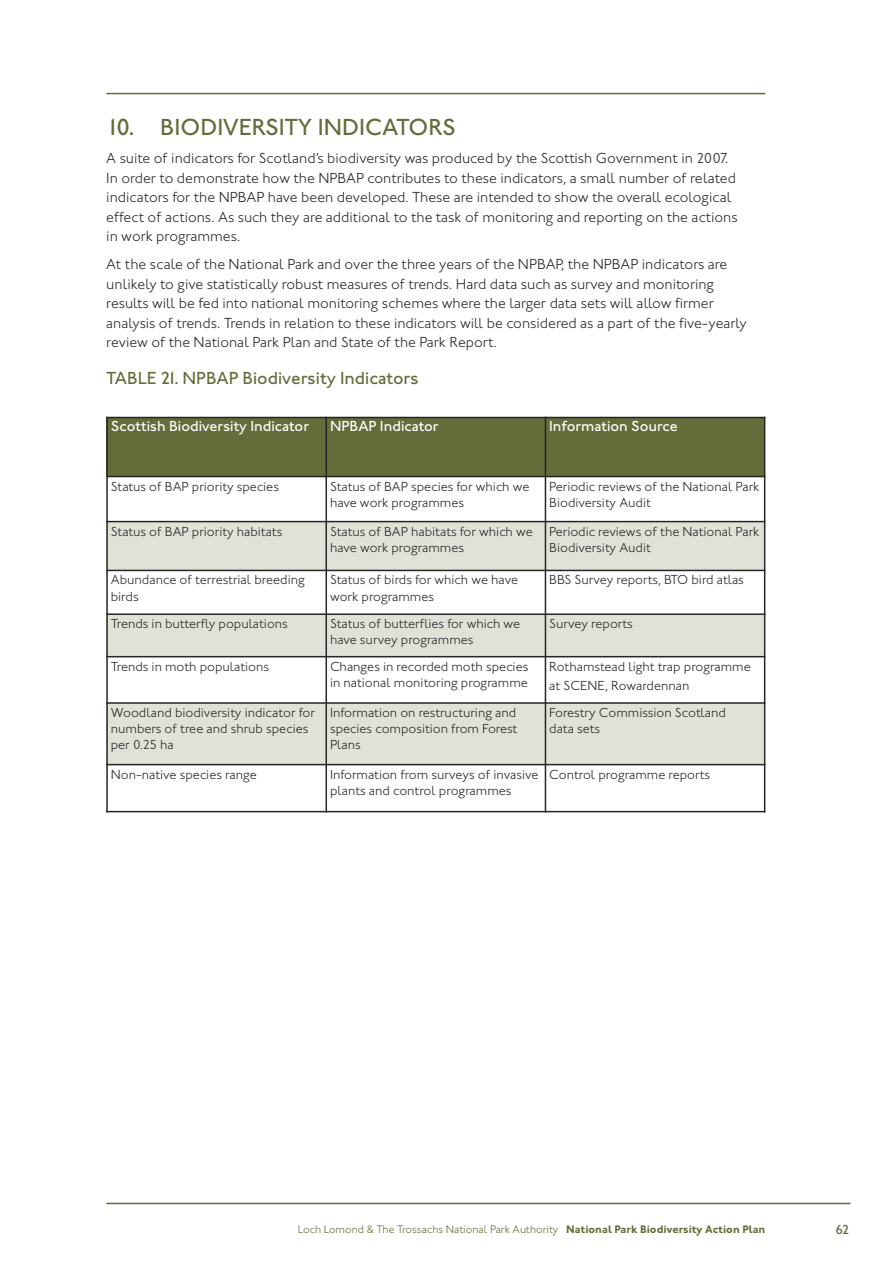
<style>
.page{position:relative;width:893px;height:1263px;background:#fff}
.page>*{position:absolute;margin:0;border:0;box-sizing:border-box;transform-origin:0 0}
.t1{font:500 24px "Johnston ITC";color:#646c3a}
.t2{font:500 18px "Johnston ITC";color:#646c3a}
.t3{font:300 15px/19.5px "Johnston ITC";color:#272627}
.t4{font:500 15px "Johnston ITC";color:#fff}
.t5{font:300 13.5px/16.2px "Johnston ITC";color:#272627}
.t6{font:500 13.5px "Johnston ITC";color:#646c3a}
.t7{font:300 11.25px "Johnston ITC";color:#646c3a}
.s1{font-weight:700}
</style>
<div class="page">
<hr style="left:106px;top:1203px;width:744px;height:1px;background:#646c3a">
<hr style="left:106px;top:93px;width:659px;height:1px;background:#646c3a">
<div style="left:106px;top:417px;width:220px;height:59px;background:#646c3a"></div>
<div style="left:326px;top:417px;width:219px;height:59px;background:#646c3a"></div>
<div style="left:545px;top:417px;width:220px;height:59px;background:#646c3a"></div>
<div style="left:106px;top:522px;width:220px;height:48px;background:#e0e1d7"></div>
<div style="left:326px;top:522px;width:219px;height:48px;background:#e0e1d7"></div>
<div style="left:545px;top:522px;width:220px;height:48px;background:#e0e1d7"></div>
<div style="left:106px;top:614px;width:220px;height:43px;background:#e0e1d7"></div>
<div style="left:326px;top:614px;width:219px;height:43px;background:#e0e1d7"></div>
<div style="left:545px;top:614px;width:220px;height:43px;background:#e0e1d7"></div>
<div style="left:106px;top:703px;width:220px;height:62px;background:#e0e1d7"></div>
<div style="left:326px;top:703px;width:219px;height:62px;background:#e0e1d7"></div>
<div style="left:545px;top:703px;width:220px;height:62px;background:#e0e1d7"></div>
<hr style="left:106px;top:417px;width:2px;height:395px;background:#272627">
<hr style="left:325px;top:417px;width:2px;height:395px;background:#272627">
<hr style="left:545px;top:417px;width:1px;height:395px;background:#272627">
<hr style="left:764px;top:417px;width:1px;height:395px;background:#272627">
<hr style="left:106px;top:417px;width:659px;height:1px;background:#272627">
<hr style="left:106px;top:476px;width:659px;height:1px;background:#272627">
<hr style="left:106px;top:521px;width:659px;height:1px;background:#272627">
<hr style="left:106px;top:570px;width:659px;height:1px;background:#272627">
<hr style="left:106px;top:613px;width:659px;height:2px;background:#272627">
<hr style="left:106px;top:656px;width:659px;height:1px;background:#272627">
<hr style="left:106px;top:702px;width:659px;height:2px;background:#272627">
<hr style="left:106px;top:764px;width:659px;height:1px;background:#272627">
<hr style="left:106px;top:811px;width:659px;height:1px;background:#272627">
<h1 class="t1" style="left:106px;top:119px;width:351px">10. BIODIVERSITY INDICATORS</h1>
<p class="t3" style="left:106px;top:150px;width:633px">A suite of indicators for Scotland’s biodiversity was produced by the Scottish Government in 2007.<br>In order to demonstrate how the NPBAP contributes to these indicators, a small number of related indicators for the NPBAP have been developed. These are intended to show the overall ecological effect of actions. As such they are additional to the task of monitoring and reporting on the actions in work programmes.</p>
<p class="t3" style="left:106px;top:256px;width:642px">At the scale of the National Park and over the three years of the NPBAP, the NPBAP indicators are unlikely to give statistically robust measures of trends. Hard data such as survey and monitoring results will be fed into national monitoring schemes where the larger data sets will allow firmer analysis of trends. Trends in relation to these indicators will be considered as a part of the five-yearly review of the National Park Plan and State of the Park Report.</p>
<h2 class="t2" style="left:106px;top:372px;width:314px">TABLE 21. NPBAP Biodiversity Indicators</h2>
<p class="t4" style="left:111px;top:421px;width:200px">Scottish Biodiversity Indicator</p>
<p class="t4" style="left:330px;top:421px;width:110px">NPBAP Indicator</p>
<p class="t4" style="left:549px;top:421px;width:130px">Information Source</p>
<p class="t5" style="left:111px;top:480px;width:170px">Status of BAP priority species</p>
<p class="t5" style="left:330px;top:480px;width:201px">Status of BAP species for which we have work programmes</p>
<p class="t5" style="left:549px;top:480px;width:212px">Periodic reviews of the National Park<br>Biodiversity Audit</p>
<p class="t5" style="left:111px;top:525px;width:173px">Status of BAP priority habitats</p>
<p class="t5" style="left:330px;top:525px;width:204px">Status of BAP habitats for which we have work programmes</p>
<p class="t5" style="left:549px;top:525px;width:212px">Periodic reviews of the National Park<br>Biodiversity Audit</p>
<p class="t5" style="left:111px;top:573px;width:196px">Abundance of terrestrial breeding birds</p>
<p class="t5" style="left:330px;top:573px;width:190px">Status of birds for which we have work programmes</p>
<p class="t5" style="left:549px;top:573px;width:196px">BBS Survey reports, BTO bird atlas</p>
<p class="t5" style="left:111px;top:617px;width:179px">Trends in butterfly populations</p>
<p class="t5" style="left:330px;top:617px;width:192px">Status of butterflies for which we have survey programmes</p>
<p class="t5" style="left:549px;top:617px;width:85px">Survey reports</p>
<p class="t5" style="left:111px;top:660px;width:160px">Trends in moth populations</p>
<p class="t5" style="left:330px;top:660px;width:200px">Changes in recorded moth species in national monitoring programme</p>
<p class="t5" style="left:549px;top:658px;width:203px;line-height:19.5px">Rothamstead light trap programme at SCENE, Rowardennan</p>
<p class="t5" style="left:111px;top:706px;width:206px">Woodland biodiversity indicator for numbers of tree and shrub species per 0.25 ha</p>
<p class="t5" style="left:330px;top:706px;width:189px;text-align:justify">Information on restructuring and species composition from Forest Plans</p>
<p class="t5" style="left:549px;top:706px;width:178px">Forestry Commission Scotland data sets</p>
<p class="t5" style="left:111px;top:768px;width:148px">Non-native species range</p>
<p class="t5" style="left:330px;top:768px;width:210px">Information from surveys of invasive plants and control programmes</p>
<p class="t5" style="left:549px;top:768px;width:162px">Control programme reports</p>
<p class="t7" style="left:298px;top:1226px;width:469px">Loch Lomond &amp; The Trossachs National Park Authority <span class="s1">National Park Biodiversity Action Plan</span></p>
<p class="t6" style="left:835px;top:1225px;width:16px">62</p>
</div>
